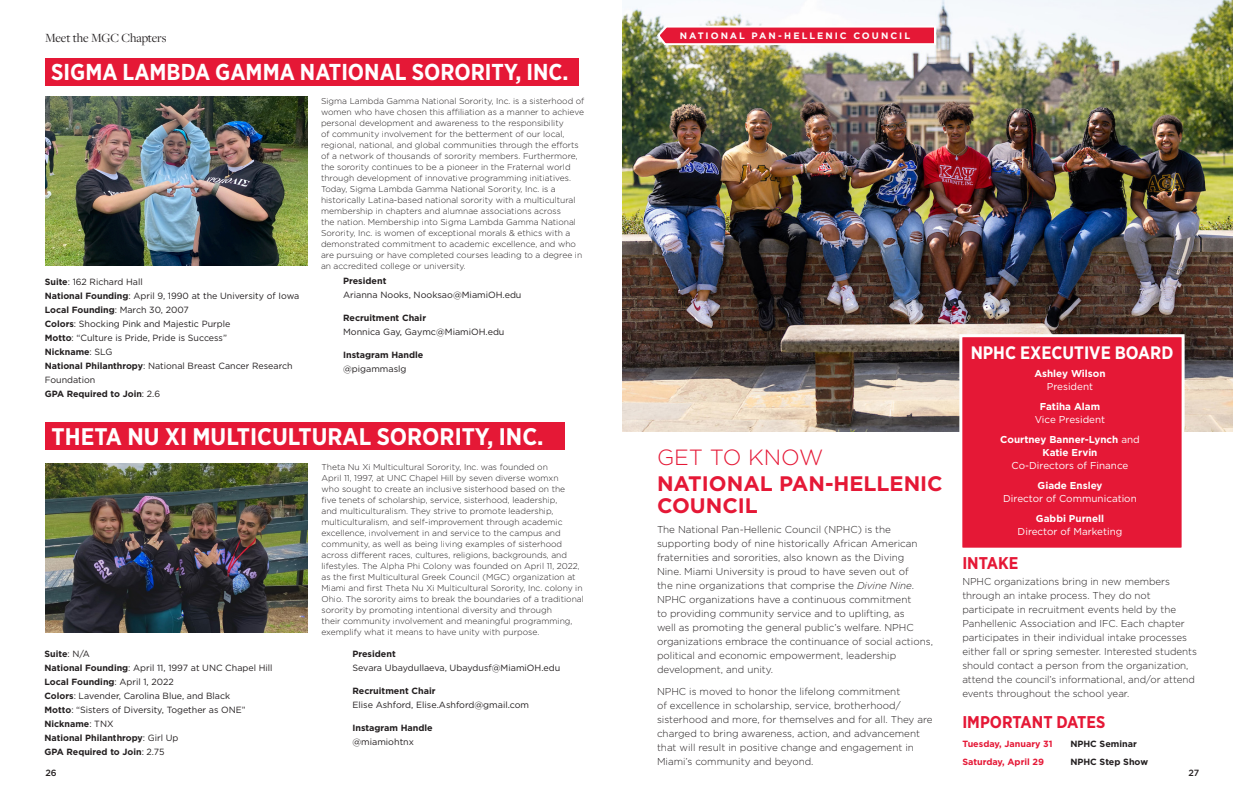
<style>
.page{position:relative;width:1242px;height:810px;background:#fff}
.page>*{position:absolute;margin:0;border:0;box-sizing:border-box;transform-origin:0 0}
.t1{font:700 24px "Gotham Narrow";color:#fff}
.t2{font:700 23px "Gotham Narrow";color:#fff}
.t3{font:300 22px "Gotham";color:#e51836}
.t4{font:700 21px/22px "Gotham";color:#e51836}
.t5{font:700 18px "Gotham Narrow";color:#fff}
.t6{font:700 17px "Gotham Narrow";color:#e51836}
.name{font:13px "Freight Disp Pro";letter-spacing:-.01em;color:#231f20}
.t7{font:300 10px/14px "Gotham";color:#231f20}
.t8{font:10px/13px "Gotham";color:#fff;text-align:center}
.t9{font:700 10px/13px "Gotham";color:#fff;text-align:center}
.name-2{font:700 9.3px "Gotham";letter-spacing:.21em;color:#fff}
.t10{font:9px/14px "Gotham";color:#231f20}
.t11{font:700 9px/14px "Gotham";color:#231f20}
.t12{font:700 9px "Gotham";color:#e51836}
.t13{font:500 9px "Gotham";color:#231f20}
.t14{font:300 8.5px/11px "Gotham";color:#231f20}
.s1{font-weight:700}
.s2{font-weight:400}
.s3{font-style:italic}
</style>
<div class="page">
<img style="left:46px;top:463px;width:261px;height:169px">
<img style="left:45px;top:97px;width:262px;height:169px">
<div style="left:45px;top:58px;width:533px;height:27px;background:#e51836"></div>
<div style="left:46px;top:423px;width:519px;height:27px;background:#e51836"></div>
<img style="left:622px;top:0;width:611px;height:431px">
<svg style="left:656px;top:24px;width:281px;height:22px"></svg>
<div style="left:959px;top:334px;width:226px;height:217px;background:#e51836;border:3px solid #fff"></div>
<p class="name" style="left:45px;top:30px;width:123px">Meet the MGC Chapters</p>
<p class="t2" style="left:51px;top:58px;width:519px">SIGMA LAMBDA GAMMA NATIONAL SORORITY, INC.</p>
<p class="t10" style="left:45px;top:275px;width:256px"><span class="s1">Suite</span>: 162 Richard Hall<br><span class="s1">National Founding</span>: April 9, 1990 at the University of Iowa</p>
<p class="t11" style="left:45px;top:303px;width:146px">Local Founding<span class="s2">: March 30, 2007</span></p>
<p class="t10" style="left:45px;top:317px;width:187px"><span class="s1">Colors</span>: Shocking Pink and Majestic Purple</p>
<p class="t10" style="left:45px;top:331px;width:184px"><span class="s1">Motto</span>: “Culture is Pride, Pride is Success”</p>
<p class="t11" style="left:45px;top:345px;width:69px">Nickname<span class="s2">: SLG</span></p>
<p class="t10" style="left:45px;top:359px;width:249px"><span class="s1">National Philanthropy</span>: National Breast Cancer Research<br>Foundation</p>
<p class="t11" style="left:45px;top:387px;width:117px">GPA Required to Join<span class="s2">: 2.6</span></p>
<p class="t14" style="left:321px;top:95px;width:265px">Sigma Lambda Gamma National Sorority, Inc. is a sisterhood of women who have chosen this affiliation as a manner to achieve personal development and awareness to the responsibility<br>of community involvement for the betterment of our local, regional, national, and global communities through the efforts of a network of thousands of sorority members. Furthermore, the sorority continues to be a pioneer in the Fraternal world through development of innovative programming initiatives.<br>Today, Sigma Lambda Gamma National Sorority, Inc. is a historically Latina-based national sorority with a multicultural membership in chapters and alumnae associations across<br>the nation. Membership into Sigma Lambda Gamma National Sorority, Inc. is women of exceptional morals &amp; ethics with a demonstrated commitment to academic excellence, and who are pursuing or have completed courses leading to a degree in an accredited college or university.</p>
<p class="t11" style="left:343px;top:274px;width:45px">President</p>
<p class="t10" style="left:343px;top:288px;width:180px">Arianna Nooks, Nooksao@MiamiOH.edu</p>
<p class="t11" style="left:343px;top:311px;width:85px">Recruitment Chair</p>
<p class="t10" style="left:343px;top:325px;width:163px">Monnica Gay, Gaymc@MiamiOH.edu</p>
<p class="t11" style="left:343px;top:348px;width:82px">Instagram Handle</p>
<p class="t10" style="left:343px;top:362px;width:65px">@pigammaslg</p>
<p class="t1" style="left:52px;top:421px;width:494px">THETA NU XI MULTICULTURAL SORORITY, INC.</p>
<p class="t11" style="left:45px;top:647px;width:47px">Suite<span class="s2">: N/A</span></p>
<p class="t10" style="left:45px;top:661px;width:230px"><span class="s1">National Founding</span>: April 11, 1997 at UNC Chapel Hill</p>
<p class="t11" style="left:45px;top:675px;width:131px">Local Founding<span class="s2">: April 1, 2022</span></p>
<p class="t10" style="left:45px;top:689px;width:187px"><span class="s1">Colors</span>: Lavender, Carolina Blue, and Black</p>
<p class="t10" style="left:45px;top:703px;width:203px"><span class="s1">Motto</span>: “Sisters of Diversity, Together as ONE”</p>
<p class="t11" style="left:45px;top:717px;width:71px">Nickname<span class="s2">: TNX</span></p>
<p class="t11" style="left:45px;top:731px;width:135px">National Philanthropy<span class="s2">: Girl Up</span></p>
<p class="t11" style="left:45px;top:745px;width:121px">GPA Required to Join<span class="s2">: 2.75</span></p>
<p class="t14" style="left:322px;top:461px;width:264px">Theta Nu Xi Multicultural Sorority, Inc. was founded on<br>April 11, 1997, at UNC Chapel Hill by seven diverse womxn<br>who sought to create an inclusive sisterhood based on the<br>five tenets of scholarship, service, sisterhood, leadership,<br>and multiculturalism. They strive to promote leadership, multiculturalism, and self-improvement through academic excellence, involvement in and service to the campus and community, as well as being living examples of sisterhood across different races, cultures, religions, backgrounds, and lifestyles. The Alpha Phi Colony was founded on April 11, 2022, as the first Multicultural Greek Council (MGC) organization at Miami and first Theta Nu Xi Multicultural Sorority, Inc. colony in Ohio. The sorority aims to break the boundaries of a traditional sorority by promoting intentional diversity and through<br>their community involvement and meaningful programming, exemplify what it means to have unity with purpose.</p>
<p class="t11" style="left:352px;top:647px;width:45px">President</p>
<p class="t10" style="left:352px;top:661px;width:209px">Sevara Ubaydullaeva, Ubaydusf@MiamiOH.edu</p>
<p class="t10" style="left:352px;top:684px;width:178px"><span class="s1">Recruitment Chair<br></span>Elise Ashford, Elise.Ashford@gmail.com</p>
<p class="t11" style="left:352px;top:721px;width:82px">Instagram Handle <span class="s2">@miamiohtnx</span></p>
<p class="name-2" style="left:680px;top:30px;width:232px">NATIONAL PAN-HELLENIC COUNCIL</p>
<p class="t3" style="left:657px;top:444px;width:168px">GET TO KNOW</p>
<p class="t4" style="left:657px;top:472px;width:287px">NATIONAL PAN-HELLENIC<br>COUNCIL</p>
<p class="t7" style="left:657px;top:522px;width:278px">The National Pan-Hellenic Council (NPHC) is the supporting body of nine historically African American fraternities and sororities, also known as the Diving<br>Nine. Miami University is proud to have seven out of<br>the nine organizations that comprise the <span class="s3">Divine Nine</span>.<br>NPHC organizations have a continuous commitment<br>to providing community service and to uplifting, as<br>well as promoting the general public’s welfare. NPHC organizations embrace the continuance of social actions, political and economic empowerment, leadership development, and unity.</p>
<p class="t7" style="left:657px;top:684px;width:277px">NPHC is moved to honor the lifelong commitment<br>of excellence in scholarship, service, brotherhood/ sisterhood and more, for themselves and for all. They are charged to bring awareness, action, and advancement that will result in positive change and engagement in Miami’s community and beyond.</p>
<p class="t5" style="left:971px;top:342px;width:204px">NPHC EXECUTIVE BOARD</p>
<p class="t9" style="left:1034px;top:367px;width:73px">Ashley Wilson<br><span class="s2">President</span></p>
<p class="t8" style="left:1035px;top:400px;width:72px"><span class="s1">Fatiha Alam<br></span>Vice President</p>
<p class="t9" style="left:1000px;top:433px;width:141px">Courtney Banner-Lynch <span class="s2">and<br></span>Katie Ervin<br><span class="s2">Co-Directors of Finance</span></p>
<p class="t8" style="left:1003px;top:479px;width:135px"><span class="s1">Giade Ensley<br></span>Director of Communication</p>
<p class="t8" style="left:1018px;top:512px;width:106px"><span class="s1">Gabbi Purnell<br></span>Director of Marketing</p>
<p class="t6" style="left:962px;top:552px;width:58px">INTAKE</p>
<p class="t7" style="left:962px;top:574px;width:236px">NPHC organizations bring in new members through an intake process. They do not participate in recruitment events held by the Panhellenic Association and IFC. Each chapter participates in their individual intake processes either fall or spring semester. Interested students should contact a person from the organization, attend the council’s informational, and/or attend events throughout the school year.</p>
<p class="t6" style="left:962px;top:711px;width:145px">IMPORTANT DATES</p>
<p class="t12" style="left:962px;top:737px;width:92px">Tuesday, January 31</p>
<p class="t11" style="left:1070px;top:736px;width:68px">NPHC Seminar</p>
<p class="t12" style="left:962px;top:756px;width:83px">Saturday, April 29</p>
<p class="t11" style="left:1070px;top:755px;width:79px">NPHC Step Show</p>
<p class="t13" style="left:46px;top:767px;width:13px">26</p>
<p class="t13" style="left:1188px;top:767px;width:12px">27</p>
</div>
